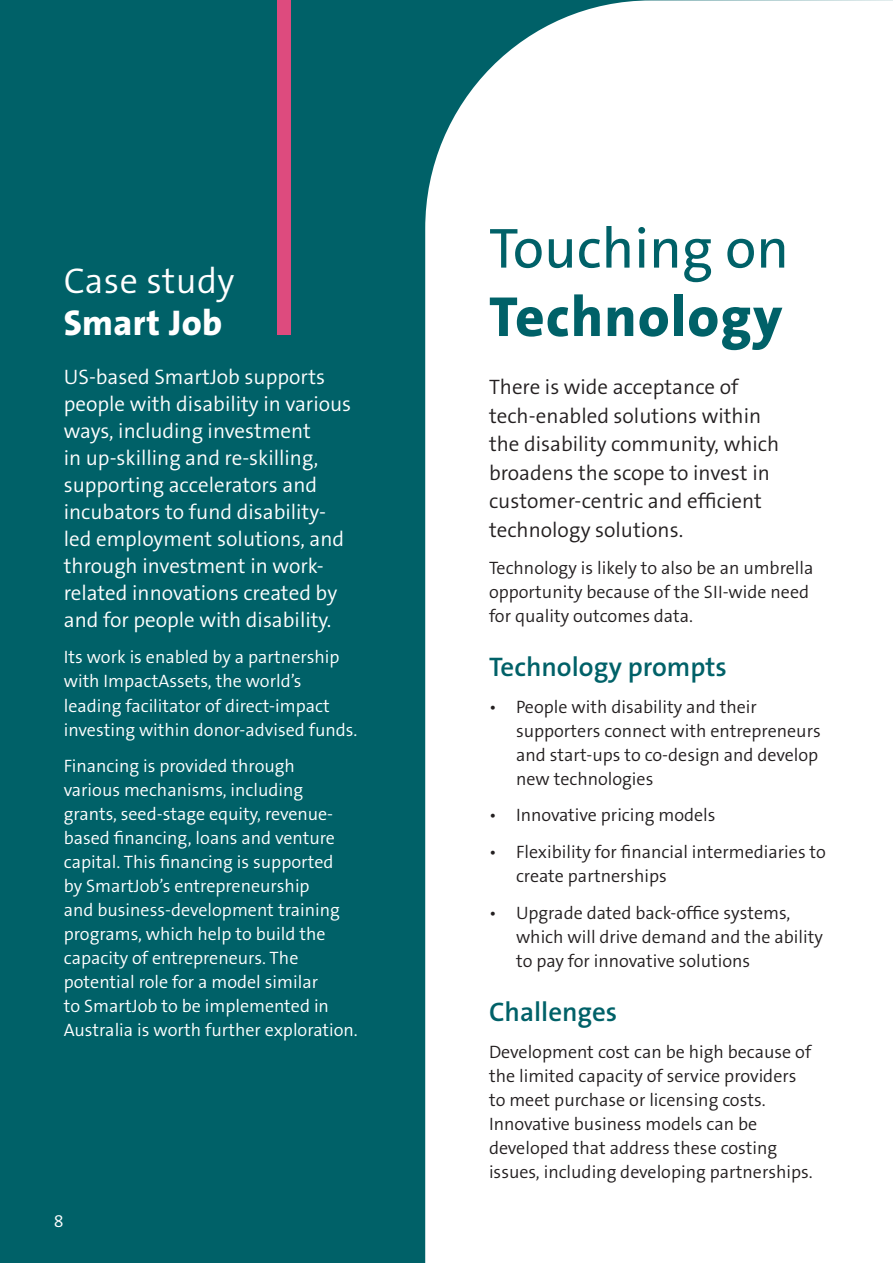
<style>
.page{position:relative;width:893px;height:1263px;background:#006168}
.page>*{position:absolute;margin:0;border:0;box-sizing:border-box;transform-origin:0 0}
.Heading_1{font:57px/68.4px "The Sans B5 Plain";color:#006168}
.Heading_2{font:300 36px/42px "The Sans B4";letter-spacing:.01em;color:#fff}
.Heading_3{font:600 27px "The Sans B6";color:#006168}
.Intro___Pull_Out{font:300 21px/27px "The Sans B4";color:#fff}
.Body{font:300 21px/28.5px "The Sans B4";color:#231f20}
.Body-2{font:300 18px/24px "The Sans B4";color:#231f20}
.Body-3{font:300 18px/24px "The Sans B4";color:#fff}
.s1{font-family:"The Sans B8";font-weight:800}
</style>
<div class="page">
<div style="left:425px;top:0;width:468px;height:1263px;background:#fff"></div>
<div style="left:277px;top:0;width:14px;height:334px;background:#dd4b7e"></div>
<p class="Heading_2" style="left:64px;top:261px;width:172px">Case study<br><span class="s1">Smart Job</span></p>
<p class="Intro___Pull_Out" style="left:64px;top:364px;width:289px">US-based SmartJob supports people with disability in various ways, including investment<br>in up-skilling and re-skilling, supporting accelerators and incubators to fund disability&shy;led employment solutions, and through investment in work&shy;related innovations created by and for people with disability.</p>
<p class="Body-3" style="left:64px;top:646px;width:295px">Its work is enabled by a partnership with ImpactAssets, the world’s leading facilitator of direct-impact investing within donor-advised funds.</p>
<p class="Body-3" style="left:64px;top:755px;width:296px">Financing is provided through<br>various mechanisms, including grants, seed-stage equity, revenue&shy;based financing, loans and venture capital. This financing is supported<br>by SmartJob’s entrepreneurship<br>and business-development training programs, which help to build the capacity of entrepreneurs. The potential role for a model similar<br>to SmartJob to be implemented in Australia is worth further exploration.</p>
<p class="Body-3" style="left:54px;top:1209px;width:11px">8</p>
<p class="Heading_1" style="left:489px;top:216px;width:301px">Touching on<br><span class="s1">Technology</span></p>
<p class="Body" style="left:489px;top:374px;width:292px">There is wide acceptance of tech-enabled solutions within the disability community, which broadens the scope to invest in customer-centric and efficient technology solutions.</p>
<p class="Body-2" style="left:489px;top:556px;width:326px">Technology is likely to also be an umbrella opportunity because of the SII-wide need for quality outcomes data.</p>
<p class="Heading_3" style="left:489px;top:652px;width:239px">Technology prompts</p>
<p class="Body-2" style="left:516px;top:695px;width:306px;text-indent:-27px">• People with disability and their supporters connect with entrepreneurs and start-ups to co-design and develop new technologies</p>
<p class="Body-2" style="left:489px;top:804px;width:228px">• Innovative pricing models</p>
<p class="Body-2" style="left:516px;top:840px;width:312px;text-indent:-27px">• Flexibility for financial intermediaries to create partnerships</p>
<p class="Body-2" style="left:516px;top:901px;width:308px;text-indent:-27px">• Upgrade dated back-office systems, which will drive demand and the ability to pay for innovative solutions</p>
<p class="Heading_3" style="left:489px;top:997px;width:130px">Challenges</p>
<p class="Body-2" style="left:489px;top:1040px;width:325px">Development cost can be high because of the limited capacity of service providers to meet purchase or licensing costs.<br>Innovative business models can be developed that address these costing issues, including developing partnerships.</p>
</div>
